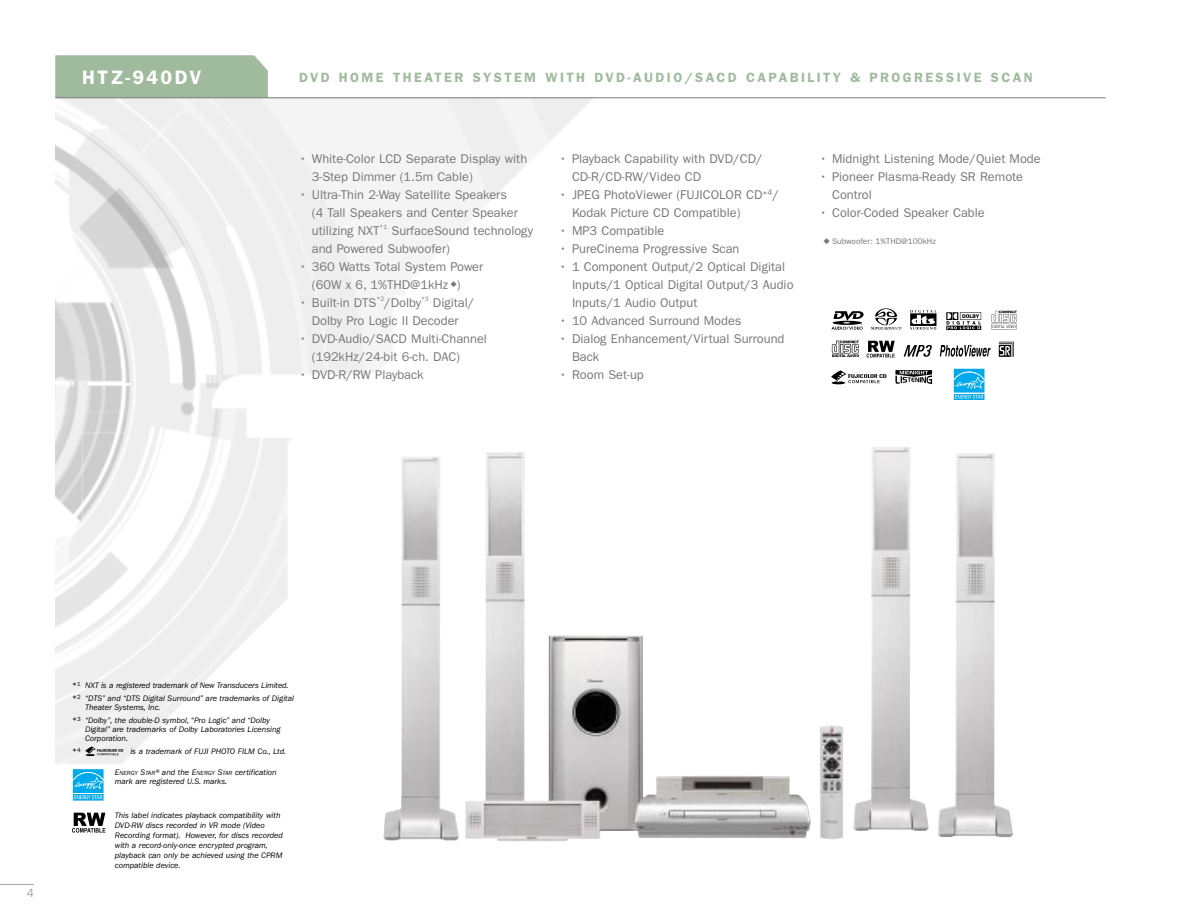
<style>
.page{position:relative;width:1188px;height:918px;background:#fff}
.page>*{position:absolute;margin:0;border:0;box-sizing:border-box;transform-origin:0 0}
.t1{font:600 19.5px "Franklin Gothic";letter-spacing:.12em;color:#fff}
.t2{font:600 13.5px "Franklin Gothic";letter-spacing:.18em;color:#a0ba9e}
.t3{font:12.75px/18px "Franklin Gothic";color:#777}
.t4{font:12px "Franklin Gothic";color:#a5a5a5}
.t5{font:italic 8.25px/9.9px "Franklin Gothic";color:#000}
.t6{font:8.25px "Franklin Gothic";color:#777}
.t7{font:6.3px "Franklin Gothic";color:#777}
.s1{font-style:normal}
.s2{font-family:"Logo Font Z";font-style:normal;font-size:12px}
.s3{font-size:6.15px}
</style>
<div class="page">
<img style="left:55px;top:98px;width:810px;height:744px">
<div style="left:55px;top:55px;width:213px;height:42px;background:#a0ba9e"></div>
<hr style="left:55px;top:97px;width:1051px;height:1px;background:#777">
<img style="left:465px;top:447px;width:548px;height:394px">
<svg style="left:895px;top:370px;width:37px;height:14px"></svg>
<div style="left:831px;top:365px;width:57px;height:21px;background:#fff"></div>
<svg style="left:831px;top:370px;width:55px;height:14px"></svg>
<svg style="left:940px;top:345px;width:51px;height:12px"></svg>
<svg style="left:904px;top:345px;width:28px;height:12px"></svg>
<svg style="left:867px;top:341px;width:28px;height:17px"></svg>
<div style="left:831px;top:335px;width:29px;height:23px;background:#fff"></div>
<svg style="left:832px;top:340px;width:27px;height:17px"></svg>
<svg style="left:991px;top:310px;width:26px;height:20px"></svg>
<svg style="left:991px;top:311px;width:26px;height:18px"></svg>
<svg style="left:946px;top:312px;width:35px;height:18px"></svg>
<svg style="left:910px;top:310px;width:28px;height:20px"></svg>
<svg style="left:871px;top:308px;width:31px;height:22px"></svg>
<div style="left:831px;top:308px;width:34px;height:23px;background:#fff"></div>
<svg style="left:831px;top:311px;width:33px;height:19px"></svg>
<svg style="left:953px;top:368px;width:32px;height:1px"></svg>
<svg style="left:953px;top:369px;width:32px;height:31px"></svg>
<div style="left:72px;top:768px;width:32px;height:26px;background:#fff"></div>
<svg style="left:72px;top:769px;width:32px;height:32px"></svg>
<svg style="left:72px;top:813px;width:33px;height:20px"></svg>
<hr style="left:0;top:884px;width:34px;height:1px;background:#a5a5a5">
<svg style="left:999px;top:342px;width:15px;height:15px"></svg>
<h1 class="t1" style="left:82px;top:70px;width:120px">HTZ-940DV</h1>
<p class="t2" style="left:299px;top:73px;width:735px">DVD HOME THEATER SYSTEM WITH DVD-AUDIO/SACD CAPABILITY &amp; PROGRESSIVE SCAN</p>
<p class="t3" style="left:312px;top:151px;width:217px;text-indent:-13px">• White-Color LCD Separate Display with<br>3-Step Dimmer (1.5m Cable)</p>
<p class="t3" style="left:312px;top:187px;width:208px;text-indent:-13px">• Ultra-Thin 2-Way Satellite Speakers (4 Tall Speakers and Center Speaker utilizing NXT</p>
<p class="t7" style="left:380px;top:225px;width:9px">*1</p>
<p class="t3" style="left:312px;top:223px;width:223px;text-indent:80px">SurfaceSound technology and Powered Subwoofer)</p>
<p class="t3" style="left:312px;top:259px;width:173px;text-indent:-13px">• 360 Watts Total System Power (60W x 6, 1%THD@1kHz ◆)</p>
<p class="t3" style="left:299px;top:295px;width:79px">• Built-in DTS</p>
<p class="t7" style="left:421px;top:297px;width:9px">*3</p>
<p class="t3" style="left:312px;top:295px;width:164px;text-indent:121px">Digital/<br>Dolby Pro Logic II Decoder</p>
<p class="t3" style="left:312px;top:331px;width:177px;text-indent:-13px">• DVD-Audio/SACD Multi-Channel (192kHz/24-bit 6-ch. DAC)</p>
<p class="t3" style="left:299px;top:367px;width:126px">• DVD-R/RW Playback</p>
<p class="t7" style="left:377px;top:297px;width:9px">*2</p>
<p class="t3" style="left:384px;top:295px;width:38px">/Dolby</p>
<p class="t3" style="left:572px;top:151px;width:192px;text-indent:-13px">• Playback Capability with DVD/CD/<br>CD-R/CD-RW/Video CD</p>
<p class="t3" style="left:572px;top:187px;width:209px;text-indent:-13px">• JPEG PhotoViewer (FUJICOLOR CD<sup>*4</sup>/<br>Kodak Picture CD Compatible)</p>
<p class="t3" style="left:559px;top:223px;width:107px">• MP3 Compatible</p>
<p class="t3" style="left:559px;top:241px;width:182px">• PureCinema Progressive Scan</p>
<p class="t3" style="left:572px;top:259px;width:223px;text-indent:-13px">• 1 Component Output/2 Optical Digital<br>Inputs/1 Optical Digital Output/3 Audio<br>Inputs/1 Audio Output</p>
<p class="t3" style="left:559px;top:313px;width:184px">• 10 Advanced Surround Modes</p>
<p class="t3" style="left:572px;top:331px;width:214px;text-indent:-13px">• Dialog Enhancement/Virtual Surround<br>Back</p>
<p class="t3" style="left:559px;top:367px;width:86px">• Room Set-up</p>
<p class="t3" style="left:819px;top:151px;width:223px">• Midnight Listening Mode/Quiet Mode</p>
<p class="t3" style="left:832px;top:169px;width:193px;text-indent:-13px">• Pioneer Plasma-Ready SR Remote<br>Control</p>
<p class="t3" style="left:819px;top:205px;width:167px">• Color-Coded Speaker Cable</p>
<p class="t6" style="left:824px;top:239px;width:114px">◆ Subwoofer: 1%THD@100kHz</p>
<p class="t4" style="left:27px;top:889px;width:9px">4</p>
<p class="t5" style="left:72px;top:679px;width:223px;line-height:13.2px"><span class="s1">*</span><sup>1</sup> NXT is a registered trademark of New Transducers Limited. <span class="s1">*</span><sup>2</sup> “DTS” and “DTS Digital Surround” are trademarks of Digital</p>
<p class="t5" style="left:72px;top:701px;width:199px;line-height:13.2px;text-indent:13px">Theater Systems, Inc.<br><span class="s1">*</span><sup>3</sup> “Dolby”, the double-D symbol, “Pro Logic” and “Dolby</p>
<p class="t5" style="left:85px;top:726px;width:197px;line-height:9px">Digital” are trademarks of Dolby Laboratories Licensing<br>Corporation.</p>
<p class="t5" style="left:72px;top:747px;width:215px"><span class="s1">*</span><sup>4</sup><span class="s2">u</span> is a trademark of FUJI PHOTO FILM Co., Ltd.</p>
<p class="t5" style="left:115px;top:768px;width:164px">E<span class="s3">NERGY</span> S<span class="s3">TAR</span>® and the E<span class="s3">NERGY</span> S<span class="s3">TAR</span> certification mark are registered U.S. marks.</p>
<p class="t5" style="left:115px;top:812px;width:170px">This label indicates playback compatibility with DVD-RW discs recorded in VR mode (Video Recording format). However, for discs recorded with a record-only-once encrypted program, playback can only be achieved using the CPRM compatible device.</p>
</div>
